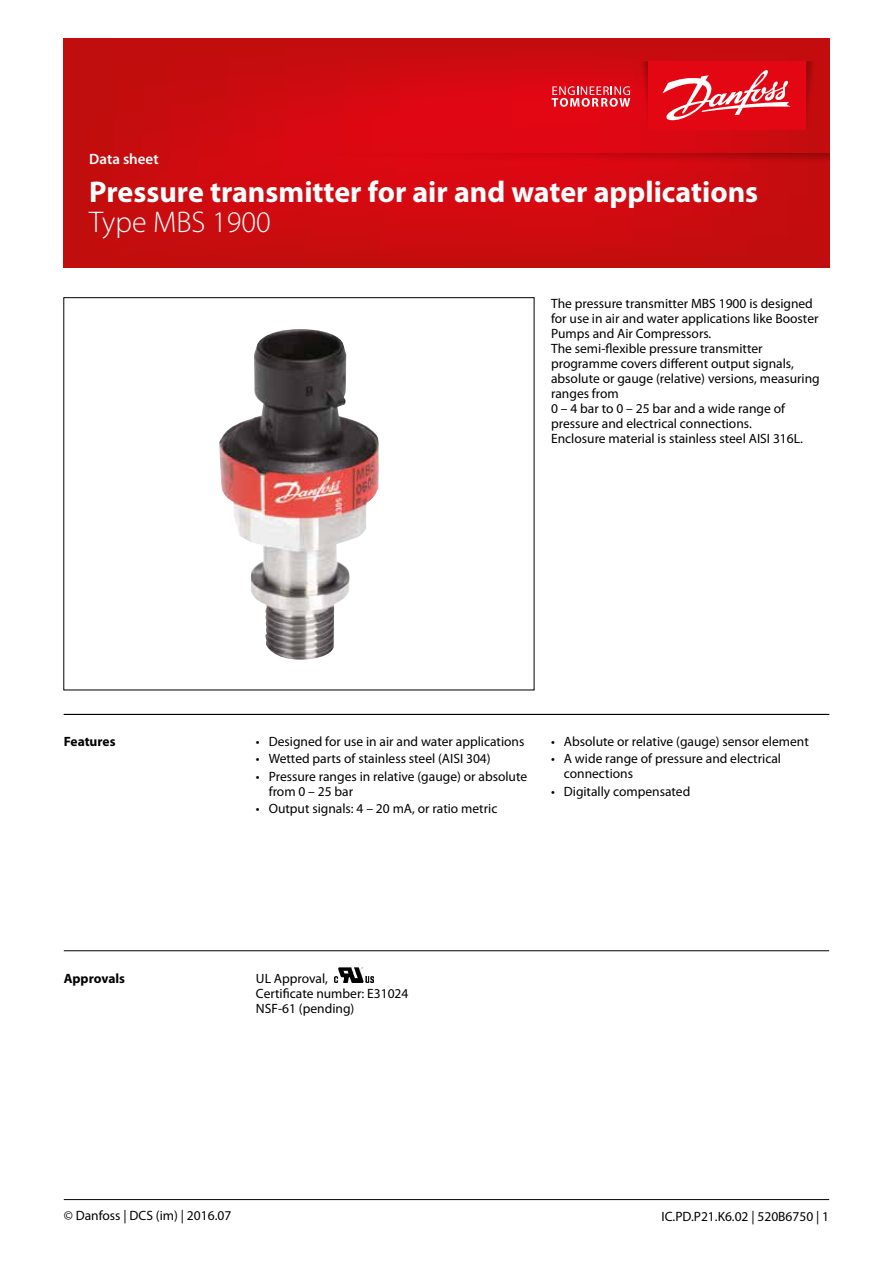
<style>
.page{position:relative;width:893px;height:1263px;background:#fff}
.page>*{position:absolute;margin:0;border:0;box-sizing:border-box;transform-origin:0 0}
.t1{font:700 30px "Myriad Pro";color:#fff}
.t2{font:300 30px "Myriad Pro";color:#fff}
.t3{font:600 15px "Myriad Pro";color:#fff}
.t4{font:13.5px/15px "Myriad Pro";color:#000}
.t5{font:700 13.5px "Myriad Pro";color:#000}
</style>
<div class="page">
<svg style="left:64px;top:38px;width:765px;height:230px;background:#cd0a0f"></svg>
<svg style="left:806px;top:61px;width:13px;height:69px"></svg>
<svg style="left:636px;top:61px;width:12px;height:69px"></svg>
<div style="left:648px;top:61px;width:158px;height:69px;background:#e30613"></div>
<svg style="left:552px;top:86px;width:78px;height:21px;background:#ea5b63"></svg>
<svg style="left:662px;top:70px;width:128px;height:51px"></svg>
<svg style="left:332px;top:153px;width:497px;height:13px;background:#cf0710"></svg>
<hr style="left:64px;top:1199px;width:765px;height:1px;background:#000">
<hr style="left:64px;top:714px;width:765px;height:1px;background:#000">
<hr style="left:64px;top:950px;width:765px;height:1px;background:#000">
<img style="left:334px;top:968px;width:39px;height:15px">
<img style="left:219px;top:329px;width:160px;height:331px">
<p class="t3" style="left:89px;top:151px;width:71px">Data sheet</p>
<h1 class="t1" style="left:89px;top:175px;width:670px">Pressure transmitter for air and water applications</h1>
<h1 class="t2" style="left:89px;top:206px;width:183px">Type MBS 1900</h1>
<p class="t5" style="left:64px;top:734px;width:53px">Features</p>
<p class="t5" style="left:64px;top:970px;width:63px">Approvals</p>
<p class="t4" style="left:551px;top:296px;width:270px">The pressure transmitter MBS 1900 is designed for use in air and water applications like Booster Pumps and Air Compressors.<br>The semi-flexible pressure transmitter programme covers different output signals, absolute or gauge (relative) versions, measuring ranges from<br>0 – 4 bar to 0 – 25 bar and a wide range of pressure and electrical connections.<br>Enclosure material is stainless steel AISI 316L.</p>
<p class="t4" style="left:256px;top:734px;width:270px">• Designed for use in air and water applications</p>
<p class="t4" style="left:256px;top:752px;width:236px">• Wetted parts of stainless steel (AISI 304)</p>
<p class="t4" style="left:269px;top:769px;width:260px;text-indent:-13px">• Pressure ranges in relative (gauge) or absolute from 0 – 25 bar</p>
<p class="t4" style="left:256px;top:801px;width:243px">• Output signals: 4 – 20 mA, or ratio metric</p>
<p class="t4" style="left:551px;top:734px;width:259px">• Absolute or relative (gauge) sensor element</p>
<p class="t4" style="left:564px;top:752px;width:219px;text-indent:-13px">• A wide range of pressure and electrical connections</p>
<p class="t4" style="left:551px;top:784px;width:141px">• Digitally compensated</p>
<p class="t4" style="left:256px;top:971px;width:154px">UL Approval,<br>Certificate number: E31024<br>NSF-61 (pending)</p>
<p class="t4" style="left:64px;top:1209px;width:169px">© Danfoss | DCS (im) | 2016.07</p>
<p class="t4" style="left:661px;top:1209px;width:169px">IC.PD.P21.K6.02 | 520B6750 | 1</p>
</div>
